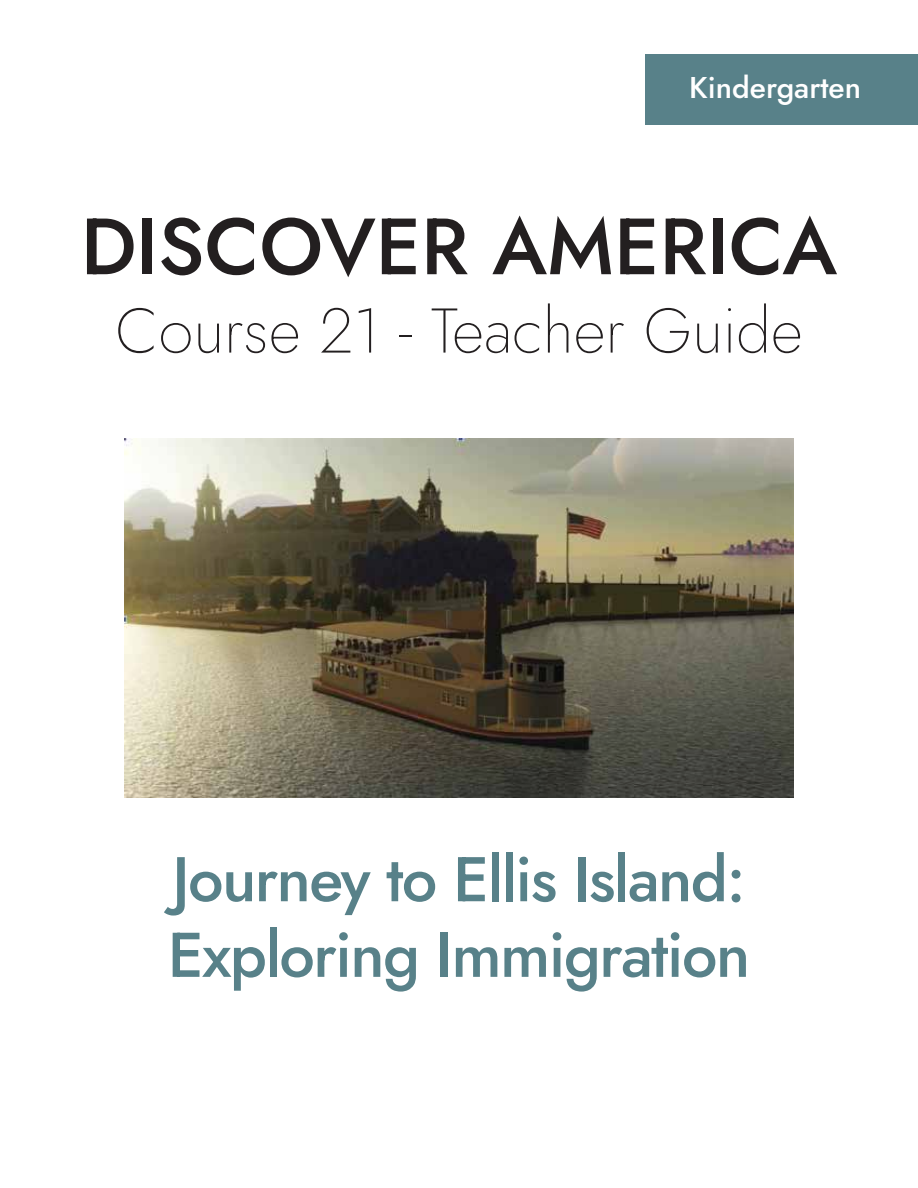
<style>
.page{position:relative;width:918px;height:1188px;background:#fff}
.page>*{position:absolute;margin:0;border:0;box-sizing:border-box;transform-origin:0 0}
.t1{font:500 79.5px "Jost";color:#231f20}
.t2{font:500 63px/75.6px "Jost";letter-spacing:-.025em;color:#588189}
.t3{font:200 63px "Jost";color:#231f20}
.t4{font:500 30px "Jost";color:#fff}
</style>
<div class="page">
<div style="left:645px;top:54px;width:273px;height:71px;background:#588189"></div>
<img style="left:125px;top:438px;width:668px;height:359px">
<p class="t4" style="left:689px;top:67px;width:173px">Kindergarten</p>
<p class="t1" style="left:81px;top:192px;width:758px">DISCOVER AMERICA</p>
<p class="t3" style="left:115px;top:288px;width:689px">Course 21 - Teacher Guide</p>
<p class="t2" style="left:168px;top:842px;width:584px">Journey to Ellis Island:<br>Exploring Immigration</p>
</div>
